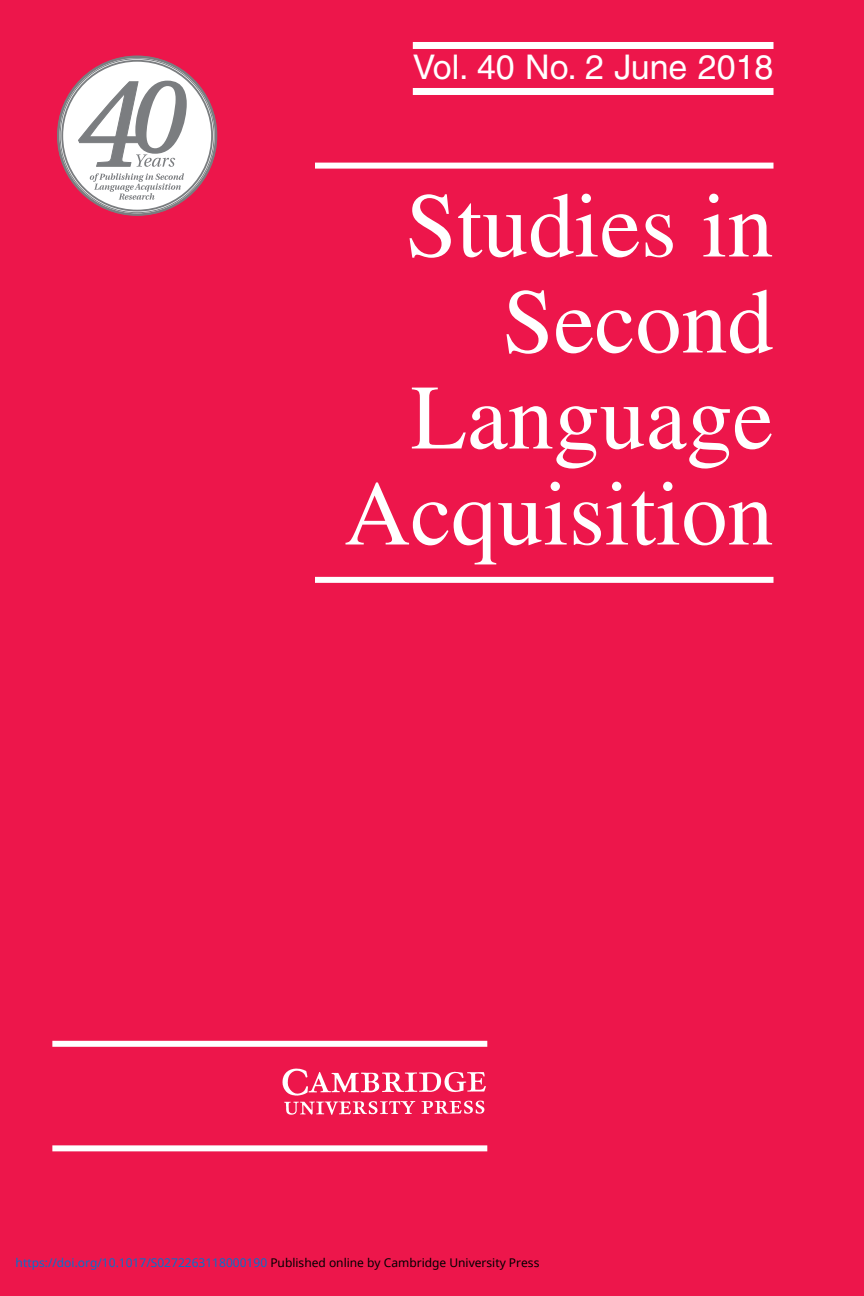
<style>
.page{position:relative;width:864px;height:1296px;background:#ed164b}
.page>*{position:absolute;margin:0;border:0;box-sizing:border-box;transform-origin:0 0}
.t1{font:92px/96px "Times";color:#fff;text-align:right}
.t2{font:34px "Helvetica";color:#fff}
.t3{font:12px "Noto Sans";color:#0172cf}
.s1{color:#000}
</style>
<div class="page">
<div style="left:315px;top:577px;width:459px;height:6px;background:#fff"></div>
<div style="left:315px;top:163px;width:459px;height:6px;background:#fff"></div>
<div style="left:52px;top:1041px;width:435px;height:6px;background:#fff"></div>
<div style="left:52px;top:1145px;width:435px;height:6px;background:#fff"></div>
<img style="left:282px;top:1068px;width:204px;height:47px">
<div style="left:413px;top:42px;width:361px;height:7px;background:#fff"></div>
<div style="left:413px;top:88px;width:361px;height:7px;background:#fff"></div>
<svg style="left:58px;top:57px;width:158px;height:158px"></svg>
<svg style="left:60px;top:59px;width:154px;height:154px"></svg>
<div style="left:62px;top:61px;width:150px;height:150px;background:#fff;border-radius:50%"></div>
<svg style="left:90px;top:173px;width:94px;height:27px"></svg>
<svg style="left:78px;top:80px;width:110px;height:87px"></svg>
<p class="t2" style="left:413px;top:55px;width:362px">Vol. 40 No. 2 June 2018</p>
<p class="t1" style="left:344px;top:186px;width:431px">Studies in<br>Second<br>Language<br>Acquisition</p>
<p class="t3" style="left:16px;top:1255px;width:525px">https://doi.org/10.1017/S0272263118000190 <span class="s1">Published online by Cambridge University Press</span></p>
</div>
